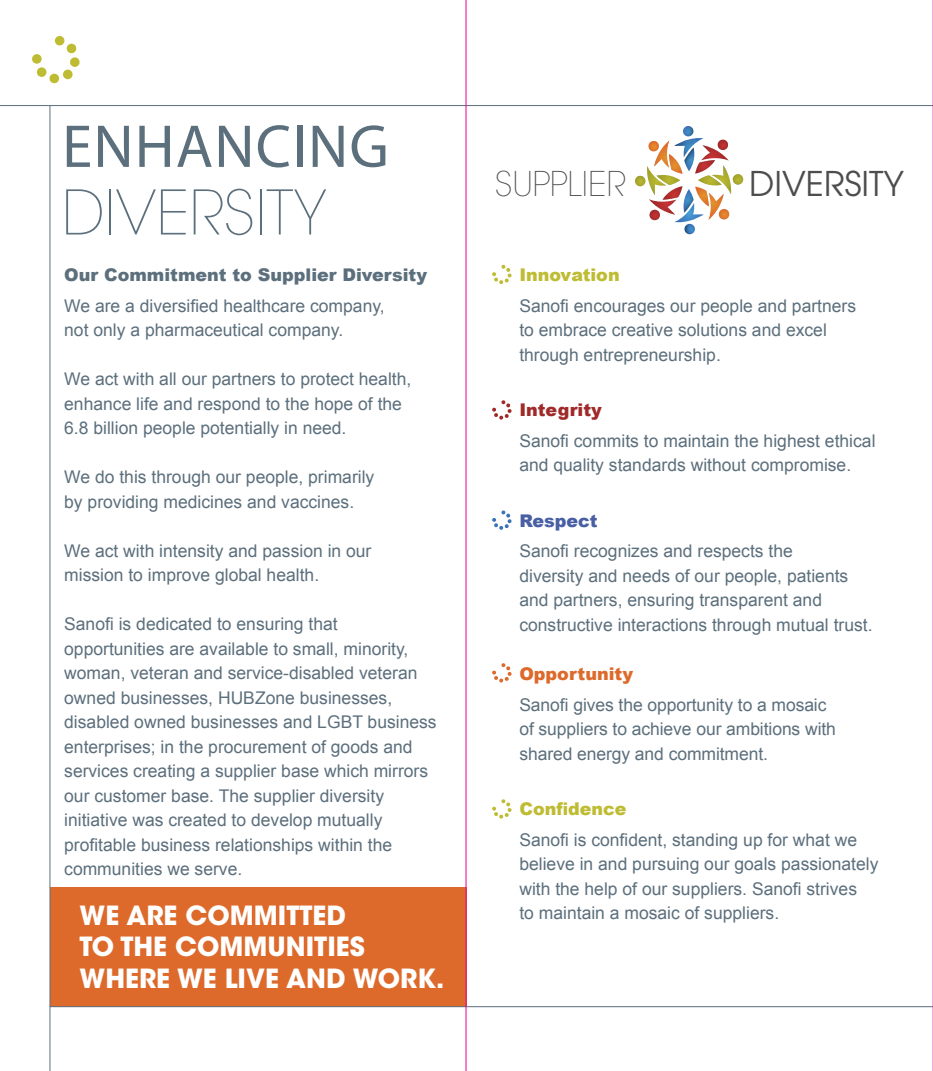
<style>
.page{position:relative;width:933px;height:1071px;background:#fff}
.page>*{position:absolute;margin:0;border:0;box-sizing:border-box;transform-origin:0 0}
.t1{font:60.9px "Myriad Pro";letter-spacing:.02em;color:#5c6f7c}
.t2{font:200 60.9px "ITC Avant Garde Pro";color:#5c6f7c}
.t3{font:33.95px "Avant Garde";color:#4d4d4f}
.t4{font:200 33.95px "Avant Garde";color:#4d4d4f}
.t5{font:700 26.25px/31.5px "ITC Avant Garde Std";color:#fff}
.t6{font:17.5px/24.5px "Arial";color:#5c6f7c}
.t7{font:900 17.5px "Arial";color:#5c6f7c}
.t8{font:900 17.5px "Arial";color:#bebc32}
.t9{font:900 17.5px "Arial";color:#dd6a2b}
.t10{font:900 17.5px "Arial";color:#a02a29}
.t11{font:900 17.5px "Arial";color:#495fa4}
</style>
<div class="page">
<svg style="left:635px;top:126px;width:108px;height:108px"></svg>
<img style="left:683px;top:189px;width:10px;height:24px">
<svg style="left:492px;top:265px;width:19px;height:19px"></svg>
<svg style="left:492px;top:799px;width:19px;height:20px"></svg>
<svg style="left:32px;top:36px;width:48px;height:47px"></svg>
<svg style="left:492px;top:400px;width:19px;height:20px"></svg>
<svg style="left:492px;top:663px;width:19px;height:20px"></svg>
<svg style="left:492px;top:510px;width:19px;height:20px"></svg>
<div style="left:50px;top:888px;width:416px;height:119px;background:#dd6a2b"></div>
<hr style="left:0;top:105px;width:932px;height:1px;background:#5c6f7c">
<hr style="left:50px;top:1006px;width:882px;height:1px;background:#5c6f7c">
<hr style="left:50px;top:106px;width:1px;height:965px;background:#5c6f7c">
<hr style="left:932px;top:0;width:1px;height:1071px;background:#ec008c">
<hr style="left:465px;top:0;width:1px;height:1071px;background:#ec008c">
<h1 class="t1" style="left:62px;top:109px;width:328px">ENHANCING</h1>
<h1 class="t2" style="left:62px;top:174px;width:267px">DIVERSITY</h1>
<p class="t7" style="left:64px;top:262px;width:364px">Our Commitment to Supplier Diversity</p>
<p class="t6" style="left:64px;top:293px;width:322px">We are a diversified healthcare company, not only a pharmaceutical company.</p>
<p class="t6" style="left:64px;top:367px;width:348px">We act with all our partners to protect health, enhance life and respond to the hope of the<br>6.8 billion people potentially in need.</p>
<p class="t6" style="left:64px;top:465px;width:311px">We do this through our people, primarily by providing medicines and vaccines.</p>
<p class="t6" style="left:64px;top:538px;width:309px">We act with intensity and passion in our mission to improve global health.</p>
<p class="t6" style="left:64px;top:612px;width:374px">Sanofi is dedicated to ensuring that opportunities are available to small, minority, woman, veteran and service-disabled veteran owned businesses, HUBZone businesses, disabled owned businesses and LGBT business enterprises; in the procurement of goods and services creating a supplier base which mirrors our customer base. The supplier diversity initiative was created to develop mutually profitable business relationships within the communities we serve.</p>
<h2 class="t4" style="left:495px;top:163px;width:132px">SUPPLIER</h2>
<h2 class="t3" style="left:749px;top:163px;width:156px">DIVERSITY</h2>
<p class="t8" style="left:519px;top:262px;width:102px">Innovation</p>
<p class="t6" style="left:519px;top:293px;width:338px">Sanofi encourages our people and partners to embrace creative solutions and excel through entrepreneurship.</p>
<p class="t10" style="left:519px;top:397px;width:84px">Integrity</p>
<p class="t6" style="left:519px;top:429px;width:357px">Sanofi commits to maintain the highest ethical and quality standards without compromise.</p>
<p class="t11" style="left:519px;top:508px;width:80px">Respect</p>
<p class="t6" style="left:519px;top:539px;width:355px">Sanofi recognizes and respects the<br>diversity and needs of our people, patients and partners, ensuring transparent and constructive interactions through mutual trust.</p>
<p class="t9" style="left:519px;top:661px;width:115px">Opportunity</p>
<p class="t6" style="left:519px;top:692px;width:318px">Sanofi gives the opportunity to a mosaic of suppliers to achieve our ambitions with shared energy and commitment.</p>
<p class="t8" style="left:519px;top:796px;width:108px">Confidence</p>
<p class="t6" style="left:519px;top:828px;width:360px">Sanofi is confident, standing up for what we believe in and pursuing our goals passionately with the help of our suppliers. Sanofi strives</p>
<h3 class="t5" style="left:80px;top:899px;width:268px">WE ARE COMMITTED</h3>
<p class="t6" style="left:519px;top:901px;width:261px">to maintain a mosaic of suppliers.</p>
<h3 class="t5" style="left:80px;top:931px;width:366px">TO THE COMMUNITIES<br>WHERE WE LIVE AND WORK.</h3>
</div>
